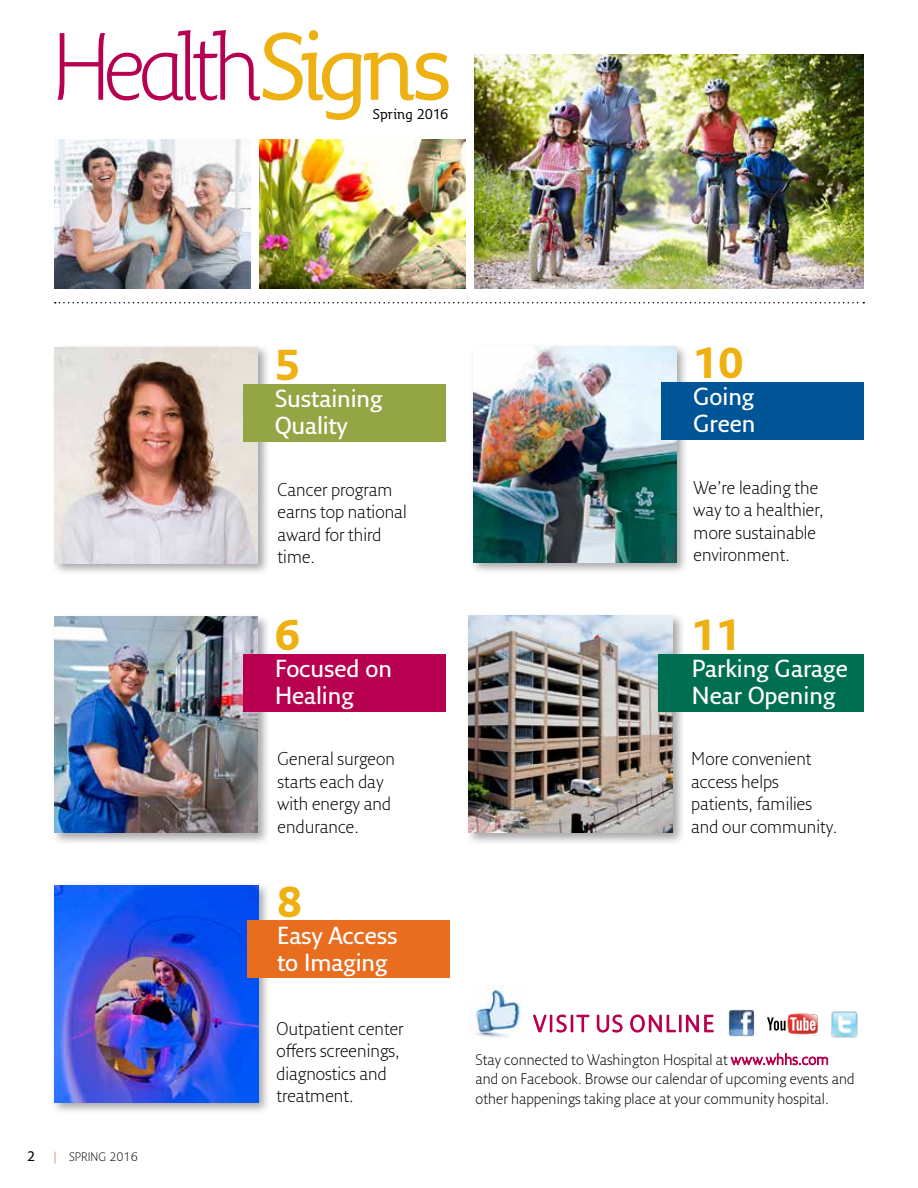
<style>
.page{position:relative;width:918px;height:1188px;background:#fff}
.page>*{position:absolute;margin:0;border:0;box-sizing:border-box;transform-origin:0 0}
.t1{font:300 92.7px "Fresco Inf Sans";letter-spacing:-.07em;color:#b70050}
.t2{font:700 42px "Fresco Sans Pro";color:#eeb111}
.t3{font:600 24px/27px "Fresco Sans Pro";letter-spacing:-.005em;color:#fff}
.t4{font:300 18px/22.5px "Fresco Sans Pro";color:#000}
.t5{font:300 15px/19.5px "Fresco Sans Pro";letter-spacing:.005em;color:#000}
.t6{font:13.95px "Fresco Inf Sans";letter-spacing:.005em;color:#000}
.t7{font:600 13.5px "Fresco Inf Sans";color:#000}
.t8{font:300 12px "Fresco Inf Sans";color:#000}
.s1{font-weight:400;color:#eeb111}
.s2{color:#955c37}
.s3{color:#b70050}
</style>
<div class="page">
<svg style="left:55px;top:302px;width:809px;height:1px"></svg>
<div style="left:51px;top:343px;width:219px;height:233px;background:#000;opacity:.35"></div>
<img style="left:55px;top:347px;width:203px;height:216px">
<div style="left:243px;top:384px;width:203px;height:58px;background:#94a545"></div>
<div style="left:470px;top:343px;width:219px;height:233px;background:#000;opacity:.35"></div>
<img style="left:473px;top:347px;width:203px;height:216px">
<div style="left:662px;top:382px;width:202px;height:58px;background:#005596"></div>
<div style="left:51px;top:613px;width:219px;height:233px;background:#000;opacity:.35"></div>
<img style="left:55px;top:617px;width:203px;height:216px">
<div style="left:243px;top:654px;width:203px;height:58px;background:#b70050"></div>
<div style="left:465px;top:612px;width:220px;height:233px;background:#000;opacity:.35"></div>
<img style="left:469px;top:616px;width:204px;height:217px">
<div style="left:659px;top:654px;width:205px;height:58px;background:#006f51"></div>
<img style="left:475px;top:986px;width:47px;height:52px">
<svg style="left:533px;top:1014px;width:57px;height:19px"></svg>
<svg style="left:596px;top:1014px;width:27px;height:19px"></svg>
<svg style="left:630px;top:1014px;width:46px;height:19px"></svg>
<div style="left:679px;top:1015px;width:3px;height:17px;border:1px solid #b70050"></div>
<svg style="left:685px;top:1014px;width:29px;height:19px"></svg>
<svg style="left:730px;top:1052px;width:99px;height:14px"></svg>
<img style="left:831px;top:1011px;width:27px;height:27px">
<svg style="left:767px;top:1014px;width:52px;height:20px"></svg>
<img style="left:728px;top:1010px;width:26px;height:26px">
<div style="left:50px;top:881px;width:221px;height:234px;background:#000;opacity:.35"></div>
<img style="left:54px;top:885px;width:204px;height:217px">
<div style="left:247px;top:920px;width:202px;height:58px;background:#e86d1f"></div>
<img style="left:474px;top:54px;width:389px;height:234px">
<img style="left:54px;top:139px;width:197px;height:149px">
<img style="left:259px;top:139px;width:206px;height:149px">
<h1 class="t1" style="left:51px;top:10px;width:404px">Health<span class="s1">Signs</span></h1>
<p class="t6" style="left:373px;top:106px;width:77px">Spring 2016</p>
<p class="t7" style="left:27px;top:1148px;width:10px">2</p>
<p class="t8" style="left:53px;top:1149px;width:86px"><span class="s2">|</span> SPRING 2016</p>
<h2 class="t2" style="left:275px;top:338px;width:26px">5</h2>
<h3 class="t3" style="left:275px;top:384px;width:109px">Sustaining<br>Quality</h3>
<p class="t4" style="left:278px;top:478px;width:131px">Cancer program earns top national award for third time.</p>
<h2 class="t2" style="left:275px;top:608px;width:26px">6</h2>
<h3 class="t3" style="left:275px;top:654px;width:118px">Focused on<br>Healing</h3>
<p class="t4" style="left:278px;top:747px;width:119px">General surgeon starts each day with energy and endurance.</p>
<h2 class="t2" style="left:277px;top:875px;width:26px">8</h2>
<h3 class="t3" style="left:277px;top:921px;width:122px">Easy Access to Imaging</h3>
<p class="t4" style="left:276px;top:1017px;width:129px">Outpatient center offers screenings, diagnostics and treatment.</p>
<h2 class="t2" style="left:694px;top:337px;width:51px">10</h2>
<h3 class="t3" style="left:694px;top:383px;width:63px">Going<br>Green</h3>
<p class="t4" style="left:694px;top:476px;width:131px">We’re leading the way to a healthier, more sustainable environment.</p>
<h2 class="t2" style="left:692px;top:608px;width:51px">11</h2>
<h3 class="t3" style="left:692px;top:654px;width:157px">Parking Garage<br>Near Opening</h3>
<p class="t4" style="left:691px;top:747px;width:148px">More convenient access helps patients, families and our community.</p>
<p class="t5" style="left:476px;top:1049px;width:381px">Stay connected to Washington Hospital at <span class="s3">www.whhs.com </span>and on Facebook. Browse our calendar of upcoming events and other happenings taking place at your community hospital.</p>
</div>
